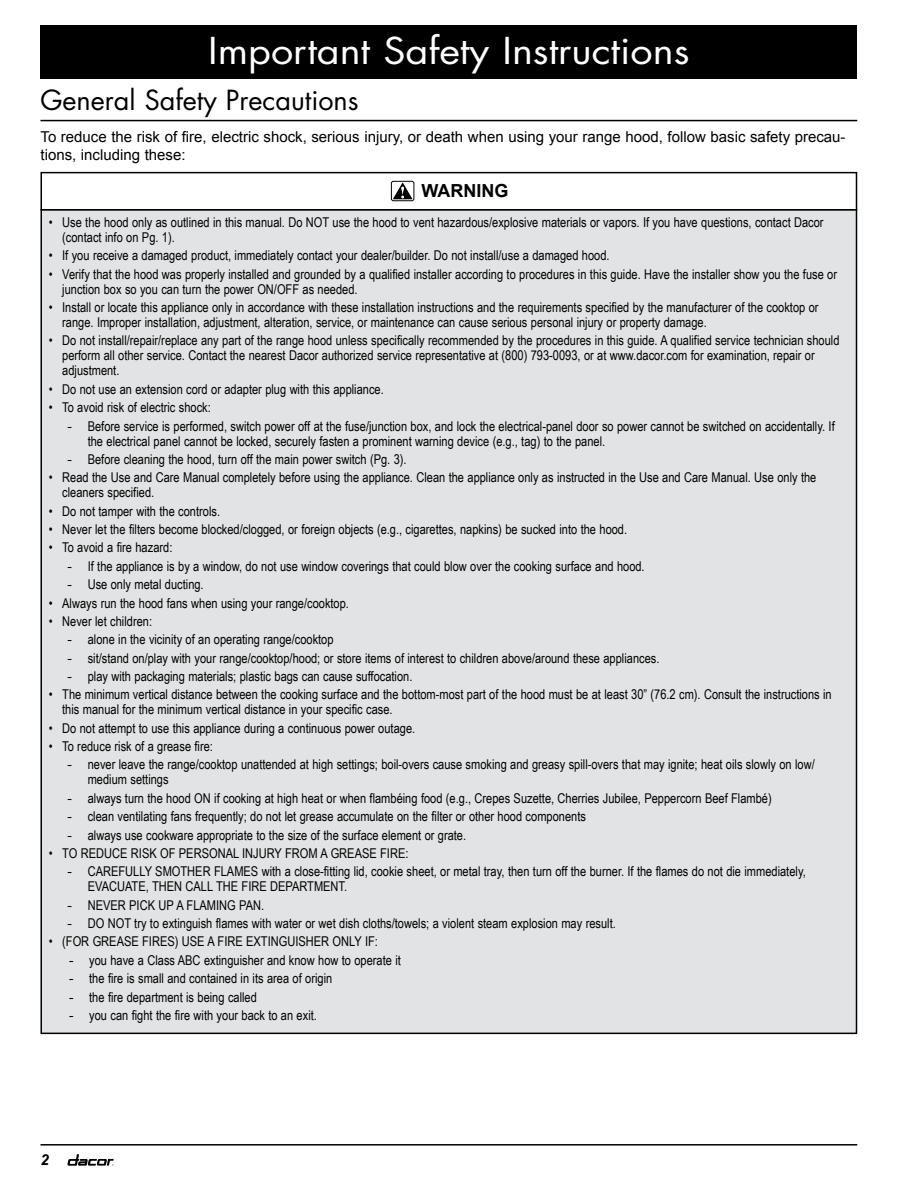
<style>
.page{position:relative;width:918px;height:1188px;background:#fff}
.page>*{position:absolute;margin:0;border:0;box-sizing:border-box;transform-origin:0 0}
.t1{font:36px "Futura Std";color:#fff;scale:1.1 1}
.t2{font:27px "Futura Std";color:#000}
.t3{font:700 18px "Arial";color:#000}
.t4{font:15px/18px "Arial";color:#000}
.t5{font:italic 700 15px "Arial";color:#000}
.t6{font:13.5px/15px "Arial Narrow";color:#000}
.s1{font-family:"Arial"}
</style>
<div class="page">
<svg style="left:68px;top:1154px;width:46px;height:12px"></svg>
<hr style="left:40px;top:1144px;width:817px;height:2px;background:#000">
<div style="left:40px;top:25px;width:817px;height:54px;background:#000"></div>
<div style="left:41px;top:210px;width:815px;height:823px;background:#e2e3e4"></div>
<div style="left:391px;top:181px;width:23px;height:20px;border:1px solid #000;border-radius:2px"></div>
<svg style="left:393px;top:183px;width:20px;height:16px"></svg>
<div style="left:40px;top:172px;width:817px;height:39px;border:2px solid #000"></div>
<hr style="left:40px;top:120px;width:817px;height:1px;background:#000">
<h1 class="t1" style="left:208px;top:28px;width:439px">Important Safety Instructions</h1>
<h2 class="t2" style="left:40px;top:83px;width:320px">General Safety Precautions</h2>
<p class="t4" style="left:40px;top:127px;width:807px">To reduce the risk of fire, electric shock, serious injury, or death when using your range hood, follow basic safety precau&shy;tions, including these:</p>
<h3 class="t3" style="left:421px;top:179px;width:88px">WARNING</h3>
<p class="t6" style="left:62px;top:214px;width:763px;text-indent:-14px">• Use the hood only as outlined in this manual. Do NOT use the hood to vent hazardous/explosive materials or vapors. If you have questions, contact Dacor (contact info on Pg. 1).</p>
<p class="t6" style="left:49px;top:248px;width:562px">• If you receive a damaged product, immediately contact your dealer/builder. Do not install/use a damaged hood.</p>
<p class="t6" style="left:62px;top:266px;width:776px;text-indent:-14px">• Verify that the hood was properly installed and grounded by a qualified installer according to procedures in this guide. Have the installer show you the fuse or junction box so you can turn the power ON/OFF as needed.</p>
<p class="t6" style="left:62px;top:299px;width:758px;text-indent:-14px">• Install or locate this appliance only in accordance with these installation instructions and the requirements specified by the manufacturer of the cooktop or range. Improper installation, adjustment, alteration, service, or maintenance can cause serious personal injury or property damage.</p>
<p class="t6" style="left:62px;top:333px;width:779px;text-indent:-14px">• Do not install/repair/replace any part of the range hood unless specifically recommended by the procedures in this guide. A qualified service technician should perform all other service. Contact the nearest Dacor authorized service representative at (800) 793-0093, or at www.dacor.com for examination, repair or adjustment.</p>
<p class="t6" style="left:49px;top:381px;width:337px">• Do not use an extension cord or adapter plug with this appliance.</p>
<p class="t6" style="left:49px;top:399px;width:164px">• To avoid risk of electric shock:</p>
<p class="t6" style="left:88px;top:418px;width:749px;text-indent:-20px"><span class="s1">-</span> Before service is performed, switch power off at the fuse/junction box, and lock the electrical-panel door so power cannot be switched on accidentally. If the electrical panel cannot be locked, securely fasten a prominent warning device (e.g., tag) to the panel.</p>
<p class="t6" style="left:68px;top:451px;width:341px"><span class="s1">-</span> Before cleaning the hood, turn off the main power switch (Pg. 3).</p>
<p class="t6" style="left:62px;top:470px;width:756px;text-indent:-14px">• Read the Use and Care Manual completely before using the appliance. Clean the appliance only as instructed in the Use and Care Manual. Use only the cleaners specified.</p>
<p class="t6" style="left:49px;top:503px;width:173px">• Do not tamper with the controls.</p>
<p class="t6" style="left:49px;top:521px;width:580px">• Never let the filters become blocked/clogged, or foreign objects (e.g., cigarettes, napkins) be sucked into the hood.</p>
<p class="t6" style="left:49px;top:540px;width:125px">• To avoid a fire hazard:</p>
<p class="t6" style="left:68px;top:558px;width:579px"><span class="s1">-</span> If the appliance is by a window, do not use window coverings that could blow over the cooking surface and hood.</p>
<p class="t6" style="left:68px;top:576px;width:138px"><span class="s1">-</span> Use only metal ducting.</p>
<p class="t6" style="left:49px;top:595px;width:302px">• Always run the hood fans when using your range/cooktop.</p>
<p class="t6" style="left:49px;top:613px;width:105px">• Never let children:</p>
<p class="t6" style="left:68px;top:631px;width:268px"><span class="s1">-</span> alone in the vicinity of an operating range/cooktop</p>
<p class="t6" style="left:68px;top:650px;width:593px"><span class="s1">-</span> sit/stand on/play with your range/cooktop/hood; or store items of interest to children above/around these appliances.</p>
<p class="t6" style="left:68px;top:668px;width:346px"><span class="s1">-</span> play with packaging materials; plastic bags can cause suffocation.</p>
<p class="t6" style="left:62px;top:687px;width:771px;text-indent:-14px">• The minimum vertical distance between the cooking surface and the bottom-most part of the hood must be at least 30” (76.2 cm). Consult the instructions in this manual for the minimum vertical distance in your specific case.</p>
<p class="t6" style="left:49px;top:720px;width:368px">• Do not attempt to use this appliance during a continuous power outage.</p>
<p class="t6" style="left:49px;top:738px;width:166px">• To reduce risk of a grease fire:</p>
<p class="t6" style="left:88px;top:757px;width:729px;text-indent:-20px"><span class="s1">-</span> never leave the range/cooktop unattended at high settings; boil-overs cause smoking and greasy spill-overs that may ignite; heat oils slowly on low/ medium settings</p>
<p class="t6" style="left:68px;top:790px;width:706px"><span class="s1">-</span> always turn the hood ON if cooking at high heat or when flambéing food (e.g., Crepes Suzette, Cherries Jubilee, Peppercorn Beef Flambé)</p>
<p class="t6" style="left:68px;top:808px;width:520px"><span class="s1">-</span> clean ventilating fans frequently; do not let grease accumulate on the filter or other hood components</p>
<p class="t6" style="left:68px;top:827px;width:400px"><span class="s1">-</span> always use cookware appropriate to the size of the surface element or grate.</p>
<p class="t6" style="left:49px;top:845px;width:361px">• TO REDUCE RISK OF PERSONAL INJURY FROM A GREASE FIRE:</p>
<p class="t6" style="left:88px;top:864px;width:720px;text-indent:-20px"><span class="s1">-</span> CAREFULLY SMOTHER FLAMES with a close-fitting lid, cookie sheet, or metal tray, then turn off the burner. If the flames do not die immediately,<br>EVACUATE, THEN CALL THE FIRE DEPARTMENT.</p>
<p class="t6" style="left:68px;top:897px;width:198px"><span class="s1">-</span> NEVER PICK UP A FLAMING PAN.</p>
<p class="t6" style="left:68px;top:915px;width:550px"><span class="s1">-</span> DO NOT try to extinguish flames with water or wet dish cloths/towels; a violent steam explosion may result.</p>
<p class="t6" style="left:49px;top:934px;width:331px">• (FOR GREASE FIRES) USE A FIRE EXTINGUISHER ONLY IF:</p>
<p class="t6" style="left:69px;top:952px;width:333px"><span class="s1">-</span> you have a Class ABC extinguisher and know how to operate it</p>
<p class="t6" style="left:69px;top:970px;width:265px"><span class="s1">-</span> the fire is small and contained in its area of origin</p>
<p class="t6" style="left:69px;top:989px;width:189px"><span class="s1">-</span> the fire department is being called</p>
<p class="t6" style="left:69px;top:1007px;width:249px"><span class="s1">-</span> you can fight the fire with your back to an exit.</p>
<p class="t5" style="left:40px;top:1150px;width:10px">2</p>
</div>
